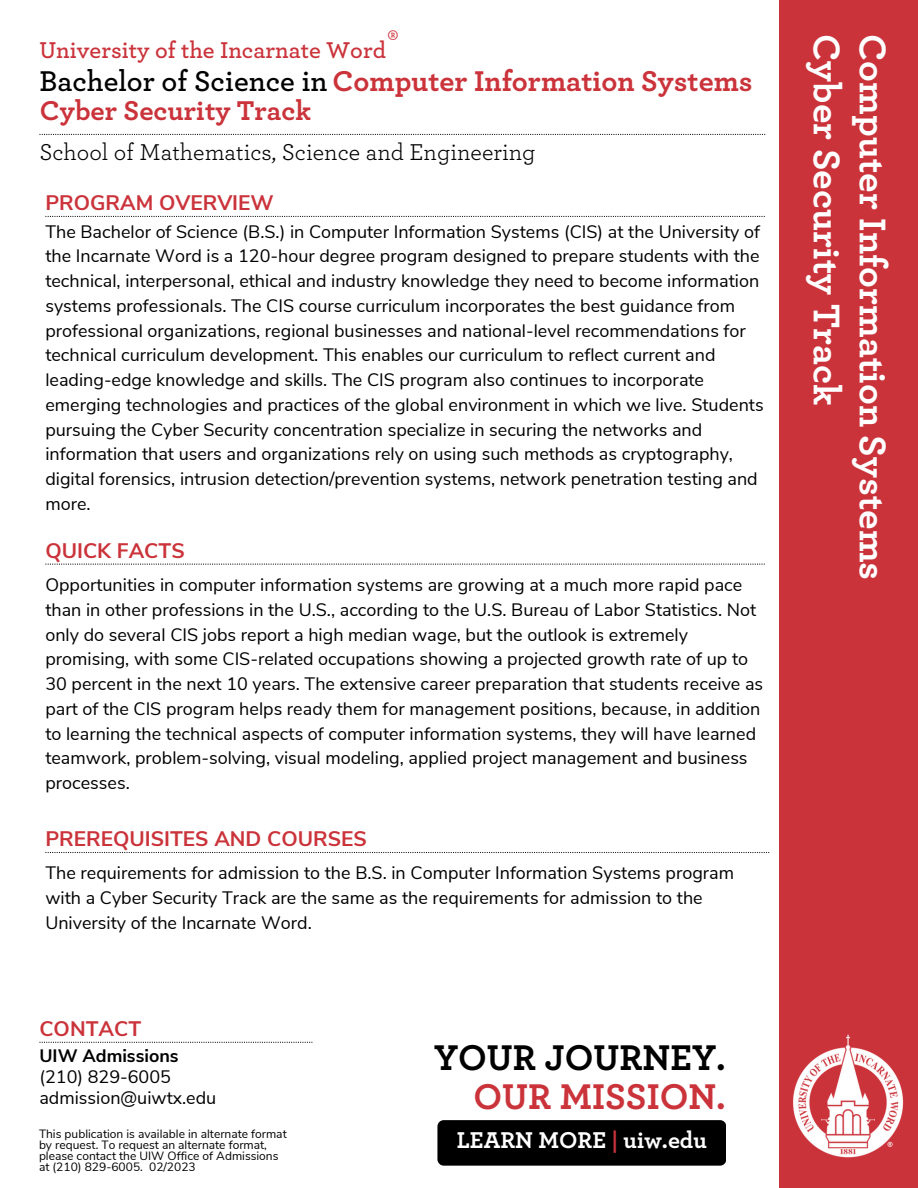
<style>
.page{position:relative;width:918px;height:1188px;background:#fff}
.page>*{position:absolute;margin:0;border:0;box-sizing:border-box;transform-origin:0 0}
.t1{font:700 39px/46.2px "Archer Pro";color:#fff}
.t2{font:700 37.5px "Archer Pro";color:#000}
.t3{font:700 37.5px "Archer Pro";color:#cb333b}
.t4{font:700 30px "Archer Pro";color:#cb333b}
.t5{font:700 28.5px "Archer Pro";color:#cb333b}
.t6{font:24px "Archer Pro";color:#000}
.t7{font:600 24px "Archer Pro";color:#cb333b}
.t8{font:700 24px "Archer Pro";color:#fff}
.t9{font:700 21px "Nunito Sans";color:#cb333b}
.t10{font:18px/24.8px "Nunito Sans";color:#000}
.t11{font:700 18px "Nunito Sans";color:#000}
.t12{font:12px/10.9px "Nunito Sans";color:#000}
.s1{font-weight:600;color:#000}
.s2{color:#cb333b}
</style>
<div class="page">
<div style="left:779px;top:0;width:139px;height:1188px;background:#cb333b"></div>
<img style="left:793px;top:1034px;width:111px;height:124px">
<svg style="left:39px;top:134px;width:726px;height:1px"></svg>
<svg style="left:45px;top:216px;width:720px;height:1px"></svg>
<svg style="left:39px;top:1042px;width:273px;height:1px"></svg>
<div style="left:437px;top:1120px;width:289px;height:46px;background:#000;border-radius:6px"></div>
<svg style="left:45px;top:852px;width:724px;height:1px"></svg>
<svg style="left:45px;top:564px;width:720px;height:1px"></svg>
<h3 class="t7" style="left:39px;top:39px;width:360px">University of the Incarnate Word<sup>®</sup></h3>
<h3 class="t4" style="left:39px;top:67px;width:715px"><span class="s1">Bachelor of Science in</span> Computer Information Systems</h3>
<h3 class="t5" style="left:40px;top:97px;width:273px">Cyber Security Track</h3>
<h3 class="t6" style="left:39px;top:140px;width:498px">School of Mathematics, Science and Engineering</h3>
<p class="t9" style="left:45px;top:189px;width:230px">PROGRAM OVERVIEW</p>
<p class="t10" style="left:45px;top:219px;width:720px">The Bachelor of Science (B.S.) in Computer Information Systems (CIS) at the University of the Incarnate Word is a 120-hour degree program designed to prepare students with the technical, interpersonal, ethical and industry knowledge they need to become information systems professionals. The CIS course curriculum incorporates the best guidance from professional organizations, regional businesses and national-level recommendations for technical curriculum development. This enables our curriculum to reflect current and leading-edge knowledge and skills. The CIS program also continues to incorporate emerging technologies and practices of the global environment in which we live. Students pursuing the Cyber Security concentration specialize in securing the networks and information that users and organizations rely on using such methods as cryptography, digital forensics, intrusion detection/prevention systems, network penetration testing and more.</p>
<p class="t9" style="left:45px;top:537px;width:141px">QUICK FACTS</p>
<p class="t10" style="left:45px;top:573px;width:719px">Opportunities in computer information systems are growing at a much more rapid pace than in other professions in the U.S., according to the U.S. Bureau of Labor Statistics. Not only do several CIS jobs report a high median wage, but the outlook is extremely promising, with some CIS-related occupations showing a projected growth rate of up to 30 percent in the next 10 years. The extensive career preparation that students receive as part of the CIS program helps ready them for management positions, because, in addition to learning the technical aspects of computer information systems, they will have learned teamwork, problem-solving, visual modeling, applied project management and business processes.</p>
<p class="t9" style="left:45px;top:825px;width:323px">PREREQUISITES AND COURSES</p>
<p class="t10" style="left:45px;top:861px;width:690px">The requirements for admission to the B.S. in Computer Information Systems program with a Cyber Security Track are the same as the requirements for admission to the<br>University of the Incarnate Word.</p>
<p class="t9" style="left:39px;top:1015px;width:103px">CONTACT</p>
<p class="t11" style="left:39px;top:1044px;width:141px">UIW Admissions</p>
<p class="t10" style="left:39px;top:1066px;width:178px;line-height:21.3px">(210) 829-6005 admission@uiwtx.edu</p>
<p class="t12" style="left:39px;top:1129px;width:249px">This publication is available in alternate format by request. To request an alternate format, please contact the UIW Office of Admissions at (210) 829-6005. 02/2023</p>
<h2 class="t2" style="left:434px;top:1040px;width:293px">YOUR JOURNEY.</h2>
<h2 class="t3" style="left:474px;top:1079px;width:254px">OUR MISSION.</h2>
<h3 class="t8" style="left:457px;top:1129px;width:252px">LEARN MORE <span class="s2">|</span> uiw.edu</h3>
<h1 class="t1" style="left:895px;top:34px;width:547px;rotate:90deg">Computer Information Systems<br>Cyber Security Track</h1>
</div>
